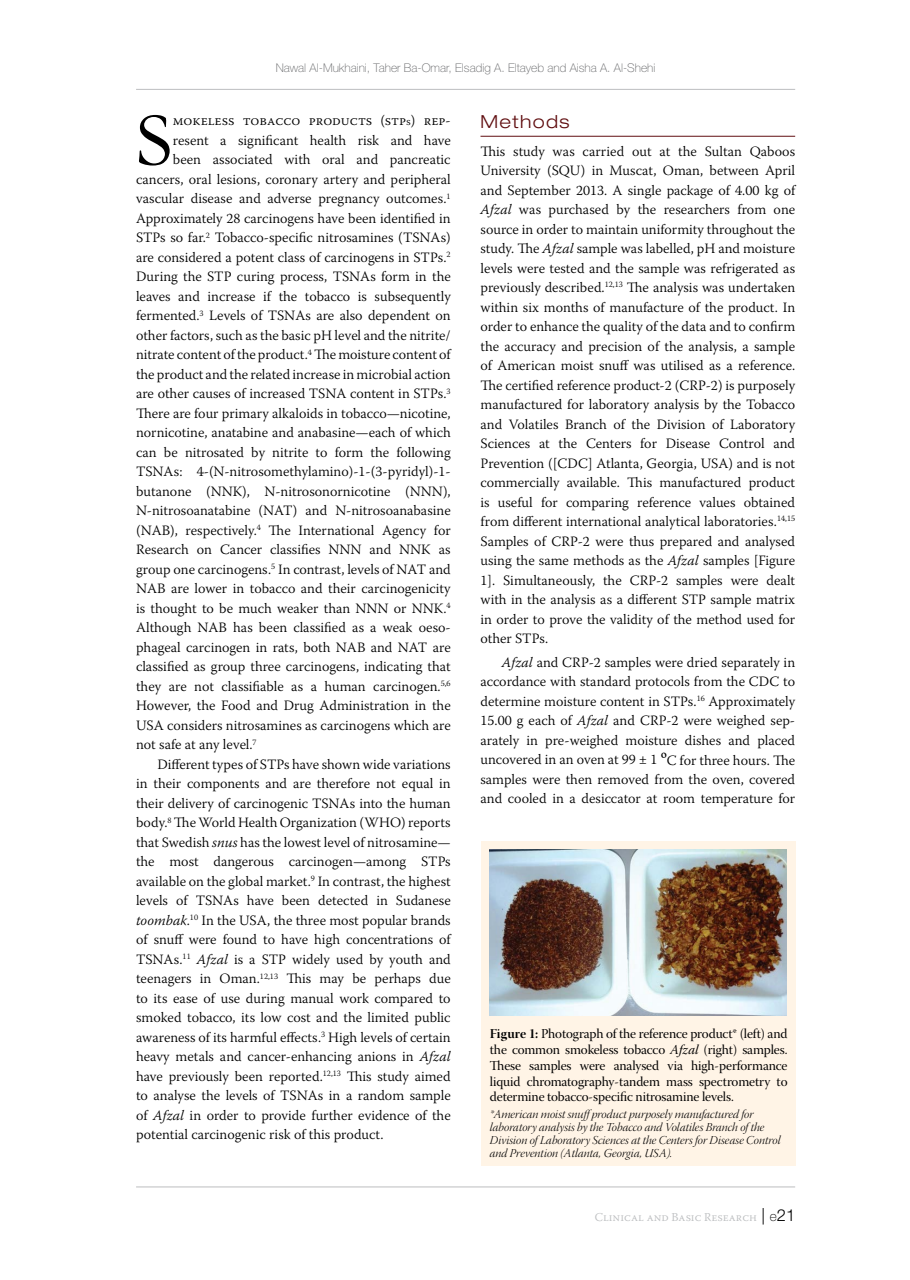
<style>
.page{position:relative;width:910px;height:1280px;background:#fff}
.page>*{position:absolute;margin:0;border:0;box-sizing:border-box;transform-origin:0 0}
.t1{font:76.8px "Garamond";color:#000}
.t2{font:300 expanded 18px "Helvetica Neue LT Pro";letter-spacing:.075em;color:#600e10}
.t3{font:300 14.25px/19.5px "Warnock Pro";color:#000;text-align:justify}
.t4{font:13.5px/15.8px "Warnock Pro Subh";letter-spacing:-.01em;color:#000;text-align:justify}
.t5{font:12px/12.8px "Warnock Pro Light It Disp";color:#000}
.t6{font:100 12px "Helvetica Neue LT Pro";color:#636466}
.t7{font:300 12px "Warnock Pro";color:#bcbec0}
.s1{font-size:10.5px}
.s2{font-style:italic}
.s3{font-family:"Times New Roman";font-weight:400;font-size:18px}
.s4{font-family:"Warnock Pro Bold Disp"}
.s5{font-family:"Warnock Pro It Subh"}
.s6{font-family:"Helvetica Neue LT Pro";font-size:16.5px;color:#000}
.s7{font-family:"Helvetica Neue LT Pro";font-weight:100;font-size:13.5px;color:#000}
</style>
<div class="page">
<hr style="left:136px;top:89px;width:659px;height:1px;background:#bcbec0">
<hr style="left:136px;top:1187px;width:659px;height:1px;background:#bcbec0">
<hr style="left:480px;top:136px;width:315px;height:1px;background:#600e10">
<div style="left:481px;top:841px;width:315px;height:324px;background:#fff4e6"></div>
<img style="left:490px;top:849px;width:297px;height:167px">
<p class="t6" style="left:276px;top:61px;width:381px">Nawal Al-Mukhaini, Taher Ba-Omar, Elsadig A. Eltayeb and Aisha A. Al-Shehi</p>
<h1 class="t1" style="left:136px;top:89px;width:38px">S</h1>
<p class="t3" style="left:173px;top:111px;width:279px">mokeless tobacco products (stp<span class="s1">s</span>) rep-</p>
<p class="t3" style="left:173px;top:130px;width:279px">resent a significant health risk and have</p>
<p class="t3" style="left:173px;top:150px;width:279px">been associated with oral and pancreatic</p>
<p class="t3" style="left:136px;top:169px;width:316px">cancers, oral lesions, coronary artery and peripheral</p>
<p class="t3" style="left:136px;top:189px;width:316px">vascular disease and adverse pregnancy outcomes.<sup>1</sup></p>
<p class="t3" style="left:136px;top:208px;width:316px">Approximately 28 carcinogens have been identified in</p>
<p class="t3" style="left:136px;top:228px;width:316px">STPs so far.<sup>2</sup> Tobacco-specific nitrosamines (TSNAs)</p>
<p class="t3" style="left:136px;top:247px;width:316px">are considered a potent class of carcinogens in STPs.<sup>2</sup></p>
<p class="t3" style="left:136px;top:267px;width:316px">During the STP curing process, TSNAs form in the</p>
<p class="t3" style="left:136px;top:286px;width:316px">leaves and increase if the tobacco is subsequently</p>
<p class="t3" style="left:136px;top:306px;width:316px">fermented.<sup>3</sup> Levels of TSNAs are also dependent on</p>
<p class="t3" style="left:136px;top:325px;width:316px">other factors, such as the basic pH level and the nitrite/</p>
<p class="t3" style="left:136px;top:345px;width:317px">nitrate content of the product.<sup>4</sup> The moisture content of</p>
<p class="t3" style="left:136px;top:364px;width:316px">the product and the related increase in microbial action</p>
<p class="t3" style="left:136px;top:384px;width:316px">are other causes of increased TSNA content in STPs.<sup>3</sup></p>
<p class="t3" style="left:136px;top:403px;width:316px">There are four primary alkaloids in tobacco—nicotine,</p>
<p class="t3" style="left:136px;top:423px;width:316px">nornicotine, anatabine and anabasine—each of which</p>
<p class="t3" style="left:136px;top:442px;width:316px">can be nitrosated by nitrite to form the following</p>
<p class="t3" style="left:136px;top:462px;width:316px">TSNAs: 4-(N-nitrosomethylamino)-1-(3-pyridyl)-1-</p>
<p class="t3" style="left:136px;top:481px;width:316px">butanone (NNK), N-nitrosonornicotine (NNN),</p>
<p class="t3" style="left:136px;top:501px;width:316px">N-nitrosoanatabine (NAT) and N-nitrosoanabasine</p>
<p class="t3" style="left:136px;top:520px;width:316px">(NAB), respectively.<sup>4</sup> The International Agency for</p>
<p class="t3" style="left:136px;top:540px;width:316px">Research on Cancer classifies NNN and NNK as</p>
<p class="t3" style="left:136px;top:559px;width:316px">group one carcinogens.<sup>5</sup> In contrast, levels of NAT and</p>
<p class="t3" style="left:136px;top:579px;width:316px">NAB are lower in tobacco and their carcinogenicity</p>
<p class="t3" style="left:136px;top:598px;width:316px">is thought to be much weaker than NNN or NNK.<sup>4</sup></p>
<p class="t3" style="left:136px;top:618px;width:316px">Although NAB has been classified as a weak oeso-</p>
<p class="t3" style="left:136px;top:637px;width:316px">phageal carcinogen in rats, both NAB and NAT are</p>
<p class="t3" style="left:136px;top:657px;width:316px">classified as group three carcinogens, indicating that</p>
<p class="t3" style="left:136px;top:676px;width:316px">they are not classifiable as a human carcinogen.<sup>5,6</sup></p>
<p class="t3" style="left:136px;top:696px;width:316px">However, the Food and Drug Administration in the</p>
<p class="t3" style="left:136px;top:715px;width:316px">USA considers nitrosamines as carcinogens which are</p>
<p class="t3" style="left:136px;top:735px;width:122px">not safe at any level.<sup>7</sup></p>
<p class="t3" style="left:157px;top:754px;width:295px">Different types of STPs have shown wide variations</p>
<p class="t3" style="left:136px;top:774px;width:316px">in their components and are therefore not equal in</p>
<p class="t3" style="left:136px;top:793px;width:316px">their delivery of carcinogenic TSNAs into the human</p>
<p class="t3" style="left:136px;top:813px;width:316px">body.<sup>8</sup> The World Health Organization (WHO) reports</p>
<p class="t3" style="left:136px;top:832px;width:316px">that Swedish <span class="s2">snus</span> has the lowest level of nitrosamine—</p>
<p class="t3" style="left:136px;top:852px;width:316px">the most dangerous carcinogen—among STPs</p>
<p class="t3" style="left:136px;top:871px;width:316px">available on the global market.<sup>9</sup> In contrast, the highest</p>
<p class="t3" style="left:136px;top:891px;width:316px">levels of TSNAs have been detected in Sudanese</p>
<p class="t3" style="left:136px;top:910px;width:316px"><span class="s2">toombak</span>.<sup>10</sup> In the USA, the three most popular brands</p>
<p class="t3" style="left:136px;top:930px;width:317px">of snuff were found to have high concentrations of</p>
<p class="t3" style="left:136px;top:949px;width:316px">TSNAs.<sup>11</sup> <span class="s2">Afzal</span> is a STP widely used by youth and</p>
<p class="t3" style="left:136px;top:969px;width:316px">teenagers in Oman.<sup>12,13</sup> This may be perhaps due</p>
<p class="t3" style="left:136px;top:988px;width:316px">to its ease of use during manual work compared to</p>
<p class="t3" style="left:136px;top:1008px;width:316px">smoked tobacco, its low cost and the limited public</p>
<p class="t3" style="left:136px;top:1027px;width:316px">awareness of its harmful effects.<sup>3</sup> High levels of certain</p>
<p class="t3" style="left:136px;top:1047px;width:316px">heavy metals and cancer-enhancing anions in <span class="s2">Afzal</span></p>
<p class="t3" style="left:136px;top:1066px;width:316px">have previously been reported.<sup>12,13</sup> This study aimed</p>
<p class="t3" style="left:136px;top:1086px;width:316px">to analyse the levels of TSNAs in a random sample</p>
<p class="t3" style="left:136px;top:1105px;width:316px">of <span class="s2">Afzal</span> in order to provide further evidence of the</p>
<p class="t3" style="left:136px;top:1125px;width:249px">potential carcinogenic risk of this product.</p>
<p class="t2" style="left:480px;top:111px;width:91px">Methods</p>
<p class="t3" style="left:480px;top:141px;width:317px">This study was carried out at the Sultan Qaboos University (SQU) in Muscat, Oman, between April and September 2013. A single package of 4.00 kg of <span class="s2">Afzal</span> was purchased by the researchers from one source in order to maintain uniformity throughout the study. The <span class="s2">Afzal</span> sample was labelled, pH and moisture levels were tested and the sample was refrigerated as previously described.<sup>12,13</sup> The analysis was undertaken within six months of manufacture of the product. In order to enhance the quality of the data and to confirm the accuracy and precision of the analysis, a sample of American moist snuff was utilised as a reference.<br>The certified reference product-2 (CRP-2) is purposely manufactured for laboratory analysis by the Tobacco and Volatiles Branch of the Division of Laboratory Sciences at the Centers for Disease Control and Prevention ([CDC] Atlanta, Georgia, USA) and is not commercially available. This manufactured product is useful for comparing reference values obtained from different international analytical laboratories.<sup>14,15<br></sup>Samples of CRP-2 were thus prepared and analysed using the same methods as the <span class="s2">Afzal</span> samples [Figure 1]. Simultaneously, the CRP-2 samples were dealt with in the analysis as a different STP sample matrix in order to prove the validity of the method used for other STPs.</p>
<p class="t3" style="left:480px;top:652px;width:316px;text-indent:21px"><span class="s2">Afzal</span> and CRP-2 samples were dried separately in accordance with standard protocols from the CDC to determine moisture content in STPs.<sup>16</sup> Approximately 15.00 g each of <span class="s2">Afzal</span> and CRP-2 were weighed sep&shy;arately in pre-weighed moisture dishes and placed uncovered in an oven at 99 ± 1 <span class="s3">º</span>C for three hours. The samples were then removed from the oven, covered and cooled in a desiccator at room temperature for</p>
<p class="t4" style="left:490px;top:1028px;width:299px"><span class="s4">Figure 1:</span> Photograph of the reference product* (left) and the common smokeless tobacco <span class="s5">Afzal</span> (right) samples.<br>These samples were analysed via high-performance liquid chromatography-tandem mass spectrometry to determine tobacco-specific nitrosamine levels.</p>
<p class="t5" style="left:490px;top:1109px;width:292px">*American moist snuffproduct purposely manufactured for laboratory analysis by the Tobacco and Volatiles Branch of the Division of Laboratory Sciences at the Centers for Disease Control and Prevention (Atlanta, Georgia, USA).</p>
<p class="t7" style="left:595px;top:1210px;width:202px">Clinical and Basic Research <span class="s6">|</span> <span class="s7">e</span><span class="s6">21</span></p>
</div>
